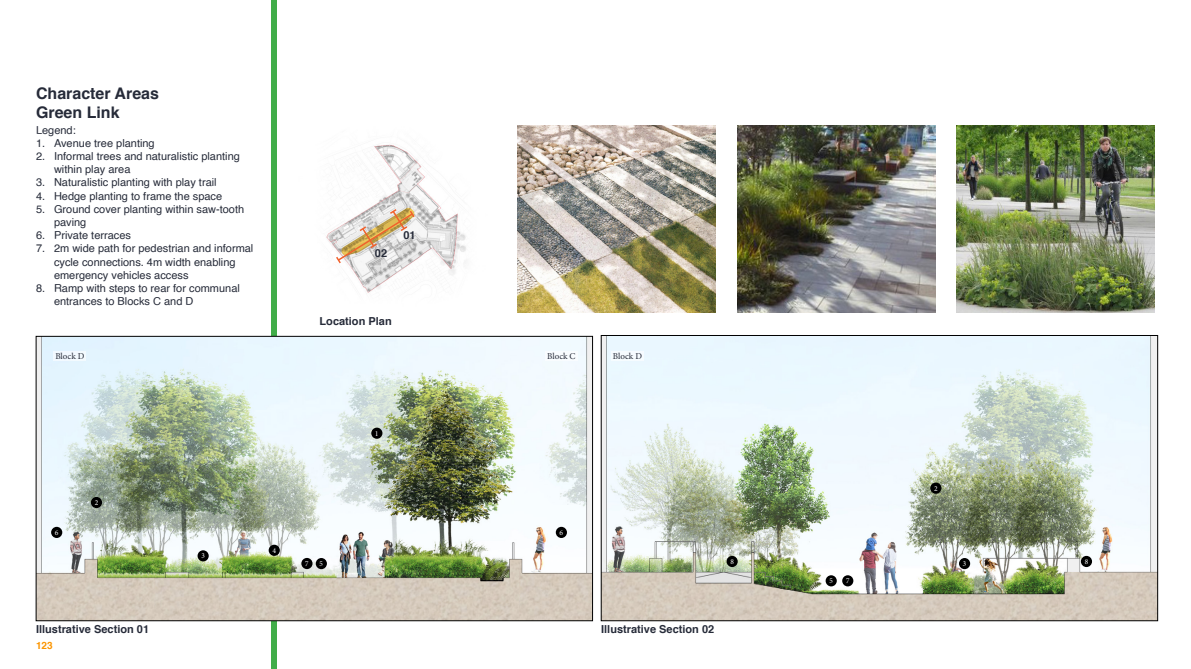
<style>
.page{position:relative;width:1191px;height:669px;background:#fff}
.page>*{position:absolute;margin:0;border:0;box-sizing:border-box;transform-origin:0 0}
.t1{font:700 16px/19.2px "Helvetica";color:#262b39}
.t2{font:11px/13.2px "Helvetica";color:#262b39}
.t3{font:700 11px "Helvetica";color:#262b39}
.t4{font:700 10px "Helvetica";color:#fb9500}
.t5{font:9px "Minion Pro";letter-spacing:-.005em;color:#262b39}
.t6{font:7.5px "Minion Pro";color:#fff}
</style>
<div class="page">
<div style="left:272px;top:0;width:5px;height:669px;background:#41ad49"></div>
<img style="left:517px;top:126px;width:198px;height:187px">
<img style="left:957px;top:126px;width:198px;height:187px">
<img style="left:603px;top:337px;width:552px;height:282px">
<div style="left:601px;top:335px;width:556px;height:286px;border:1px solid #000"></div>
<img style="left:38px;top:338px;width:552px;height:281px">
<div style="left:36px;top:336px;width:556px;height:285px;border:1px solid #000"></div>
<img style="left:326px;top:144px;width:140px;height:149px">
<svg style="left:334px;top:208px;width:82px;height:57px"></svg>
<div style="left:197px;top:550px;width:12px;height:11px;background:#000;border-radius:50%"></div>
<div style="left:959px;top:558px;width:11px;height:11px;background:#000;border-radius:50%"></div>
<div style="left:269px;top:545px;width:11px;height:11px;background:#000;border-radius:50%"></div>
<div style="left:316px;top:558px;width:11px;height:11px;background:#000;border-radius:50%"></div>
<div style="left:825px;top:575px;width:11px;height:11px;background:#000;border-radius:50%"></div>
<div style="left:842px;top:575px;width:11px;height:11px;background:#000;border-radius:50%"></div>
<div style="left:726px;top:556px;width:11px;height:11px;background:#000;border-radius:50%"></div>
<div style="left:1080px;top:556px;width:12px;height:11px;background:#000;border-radius:50%"></div>
<div style="left:556px;top:527px;width:11px;height:11px;background:#000;border-radius:50%"></div>
<div style="left:91px;top:497px;width:11px;height:11px;background:#000;border-radius:50%"></div>
<div style="left:930px;top:483px;width:11px;height:11px;background:#000;border-radius:50%"></div>
<div style="left:371px;top:428px;width:11px;height:11px;background:#000;border-radius:50%"></div>
<div style="left:54px;top:351px;width:32px;height:10px;background:#f2f9ff"></div>
<div style="left:611px;top:351px;width:32px;height:10px;background:#f6fbff"></div>
<div style="left:545px;top:351px;width:32px;height:10px;background:#fff"></div>
<img style="left:737px;top:126px;width:199px;height:187px">
<div style="left:301px;top:558px;width:11px;height:11px;background:#000;border-radius:50%"></div>
<div style="left:51px;top:527px;width:11px;height:11px;background:#000;border-radius:50%"></div>
<h1 class="t1" style="left:36px;top:84px;width:125px">Character Areas<br>Green Link</h1>
<p class="t2" style="left:36px;top:124px;width:41px">Legend:</p>
<p class="t2" style="left:36px;top:137px;width:120px">1. Avenue tree planting</p>
<p class="t2" style="left:54px;top:150px;width:187px;text-indent:-18px">2. Informal trees and naturalistic planting within play area</p>
<p class="t2" style="left:36px;top:176px;width:182px">3. Naturalistic planting with play trail</p>
<p class="t2" style="left:36px;top:190px;width:188px">4. Hedge planting to frame the space</p>
<p class="t2" style="left:54px;top:203px;width:192px;text-indent:-18px">5. Ground cover planting within saw-tooth paving</p>
<p class="t2" style="left:36px;top:229px;width:97px">6. Private terraces</p>
<p class="t2" style="left:54px;top:242px;width:201px;text-indent:-18px">7. 2m wide path for pedestrian and informal cycle connections. 4m width enabling emergency vehicles access</p>
<p class="t2" style="left:54px;top:282px;width:187px;text-indent:-18px">8. Ramp with steps to rear for communal entrances to Blocks C and D</p>
<p class="t3" style="left:375px;top:244px;width:14px">02</p>
<p class="t3" style="left:403px;top:227px;width:14px">01</p>
<p class="t3" style="left:319px;top:313px;width:74px">Location Plan</p>
<p class="t5" style="left:55px;top:350px;width:31px">Block D</p>
<p class="t5" style="left:547px;top:350px;width:30px">Block C</p>
<p class="t5" style="left:613px;top:350px;width:31px">Block D</p>
<p class="t6" style="left:375px;top:428px;width:4px">1</p>
<p class="t6" style="left:55px;top:528px;width:5px">6</p>
<p class="t6" style="left:95px;top:498px;width:5px">2</p>
<p class="t6" style="left:201px;top:551px;width:5px">3</p>
<p class="t6" style="left:272px;top:545px;width:5px">4</p>
<p class="t6" style="left:305px;top:559px;width:5px">7</p>
<p class="t6" style="left:320px;top:559px;width:5px">5</p>
<p class="t6" style="left:559px;top:528px;width:5px">6</p>
<p class="t3" style="left:36px;top:620px;width:115px">Illustrative Section 01</p>
<p class="t3" style="left:601px;top:620px;width:115px">Illustrative Section 02</p>
<p class="t4" style="left:36px;top:638px;width:18px">123</p>
<p class="t6" style="left:934px;top:483px;width:5px">2</p>
<p class="t6" style="left:730px;top:557px;width:5px">8</p>
<p class="t6" style="left:1084px;top:557px;width:5px">8</p>
<p class="t6" style="left:963px;top:559px;width:5px">3</p>
<p class="t6" style="left:829px;top:576px;width:5px">5</p>
<p class="t6" style="left:846px;top:576px;width:5px">7</p>
</div>
